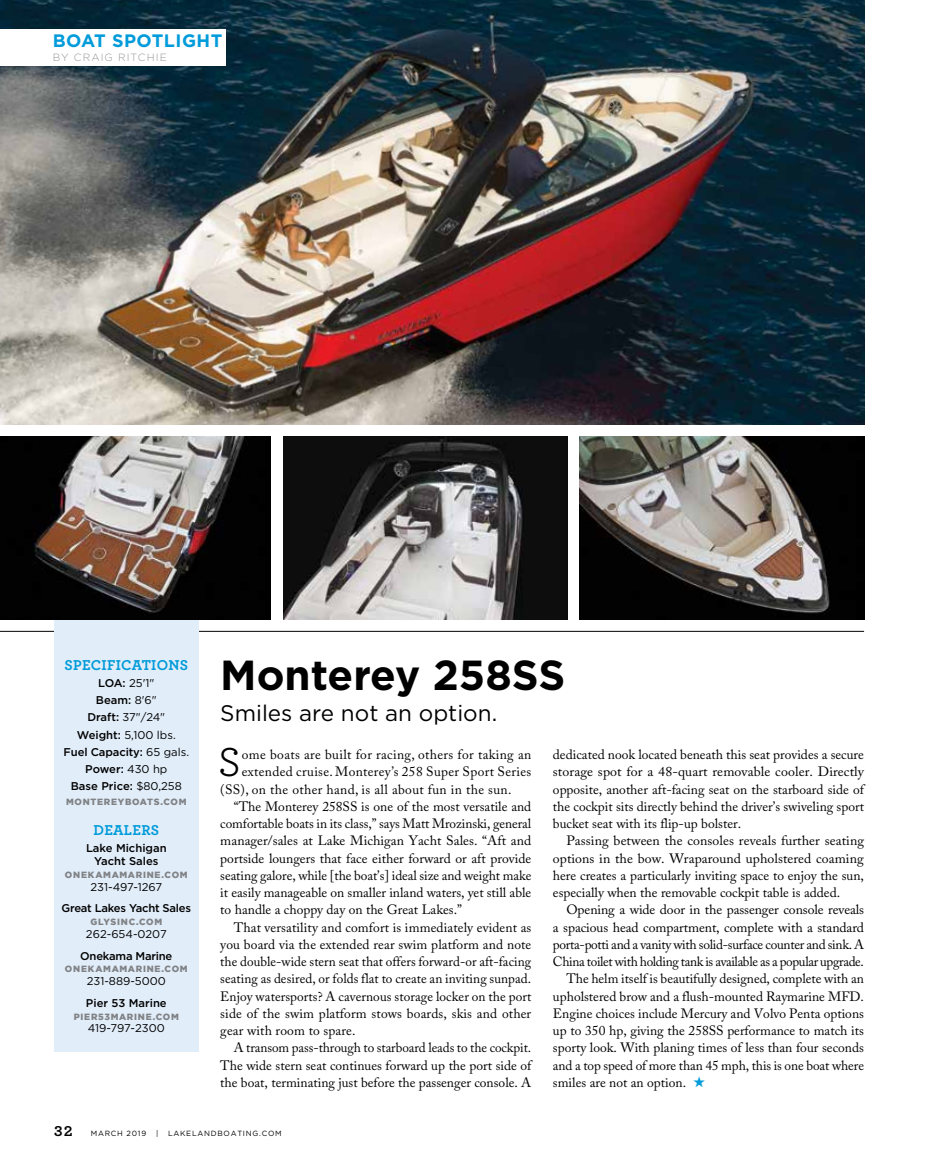
<style>
.page{position:relative;width:945px;height:1161px;background:#fff}
.page>*{position:absolute;margin:0;border:0;box-sizing:border-box;transform-origin:0 0}
.t1{font:42.3px "Archer";color:#000}
.t2{font:700 42px "Gotham";color:#000}
.t3{font:22.5px "Gotham";color:#000}
.t4{font:700 18px "Gotham";letter-spacing:.025em;color:#009bda}
.t5{font:700 15px "Archer";letter-spacing:.02em;color:#009bda}
.t6{font:13.5px/17.2px "Adobe Caslon Pro";color:#000;text-align:justify}
.t7{font:13.5px "Adobe Caslon Pro";letter-spacing:.025em;color:#000}
.t8{font:13.5px "Adobe Caslon Pro";letter-spacing:-.025em;color:#000}
.t9{font:13.5px "Adobe Caslon Pro";letter-spacing:-.02em;color:#000}
.t10{font:500 11.25px/17.1px "Gotham";letter-spacing:-.01em;color:#000;text-align:center}
.t11{font:11.25px "Gotham";color:#000}
.t12{font:300 10.5px "Gotham";letter-spacing:.1em;color:#939598}
.t13{font:900 9px "Gotham";letter-spacing:.08em;color:#808285}
.t14{font:7.5px "Gotham";letter-spacing:.1em;color:#000}
.s1{font-weight:400}
.s2{color:#009bda}
.s3{font-family:"Archer";font-weight:700;font-size:15px}
</style>
<div class="page">
<hr style="left:0;top:631px;width:864px;height:1px;background:#000">
<div style="left:54px;top:604px;width:145px;height:448px;background:#e1edf9"></div>
<img style="left:0;top:0;width:864px;height:425px">
<img style="left:0;top:436px;width:271px;height:184px">
<img style="left:580px;top:436px;width:284px;height:184px">
<img style="left:283px;top:436px;width:284px;height:184px">
<div style="left:0;top:29px;width:226px;height:37px;background:#fff"></div>
<h3 class="t4" style="left:53px;top:30px;width:171px">BOAT SPOTLIGHT</h3>
<p class="t12" style="left:53px;top:52px;width:115px">BY CRAIG RITCHIE</p>
<p class="t5" style="left:64px;top:653px;width:125px">SPECIFICATIONS</p>
<p class="t10" style="left:64px;top:675px;width:127px">LOA: <span class="s1">25'1"<br></span>Beam: <span class="s1">8'6"<br></span>Draft: <span class="s1">37"/24"<br></span>Weight: <span class="s1">5,100 lbs.<br></span>Fuel Capacity: <span class="s1">65 gals.<br></span>Power: <span class="s1">430 hp<br></span>Base Price: <span class="s1">$80,258</span></p>
<p class="t13" style="left:66px;top:797px;width:122px">MONTEREYBOATS.COM</p>
<p class="t5" style="left:93px;top:818px;width:67px">DEALERS</p>
<p class="t10" style="left:86px;top:842px;width:82px;line-height:12.8px">Lake Michigan<br>Yacht Sales</p>
<p class="t13" style="left:65px;top:870px;width:124px">ONEKAMAMARINE.COM</p>
<p class="t11" style="left:90px;top:880px;width:73px">231-497-1267</p>
<p class="t10" style="left:62px;top:900px;width:131px">Great Lakes Yacht Sales</p>
<p class="t13" style="left:90px;top:917px;width:73px">GLYSINC.COM</p>
<p class="t11" style="left:86px;top:928px;width:82px">262-654-0207</p>
<p class="t10" style="left:80px;top:947px;width:94px">Onekama Marine</p>
<p class="t13" style="left:65px;top:964px;width:124px">ONEKAMAMARINE.COM</p>
<p class="t11" style="left:87px;top:975px;width:81px">231-889-5000</p>
<p class="t10" style="left:86px;top:994px;width:82px">Pier 53 Marine</p>
<p class="t13" style="left:74px;top:1011px;width:107px">PIER53MARINE.COM</p>
<p class="t11" style="left:88px;top:1022px;width:79px">419-797-2300</p>
<h2 class="t2" style="left:220px;top:651px;width:346px">Monterey 258SS</h2>
<h3 class="t3" style="left:220px;top:701px;width:278px">Smiles are not an option.</h3>
<h1 class="t1" style="left:218px;top:733px;width:25px">S</h1>
<p class="t7" style="left:242px;top:746px;width:291px">ome boats are built for racing, others for taking an</p>
<p class="t6" style="left:553px;top:746px;width:313px">dedicated nook located beneath this seat provides a secure storage spot for a 48-quart removable cooler. Directly opposite, another aft-facing seat on the starboard side of the cockpit sits directly behind the driver’s swiveling sport bucket seat with its flip-up bolster.</p>
<p class="t6" style="left:553px;top:832px;width:313px;text-indent:14px">Passing between the consoles reveals further seating options in the bow. Wraparound upholstered coaming here creates a particularly inviting space to enjoy the sun, especially when the removable cockpit table is added.</p>
<p class="t6" style="left:566px;top:901px;width:299px">Opening a wide door in the passenger console reveals</p>
<p class="t6" style="left:553px;top:918px;width:313px">a spacious head compartment, complete with a standard</p>
<p class="t9" style="left:553px;top:936px;width:313px">porta-potti and a vanity with solid-surface counter and sink. A</p>
<p class="t8" style="left:553px;top:953px;width:312px">China toilet with holding tank is available as a popular upgrade.</p>
<p class="t6" style="left:566px;top:970px;width:299px">The helm itself is beautifully designed, complete with an</p>
<p class="t6" style="left:553px;top:987px;width:313px">upholstered brow and a flush-mounted Raymarine MFD.</p>
<p class="t6" style="left:553px;top:1004px;width:313px">Engine choices include Mercury and Volvo Penta options</p>
<p class="t6" style="left:553px;top:1022px;width:312px">up to 350 hp, giving the 258SS performance to match its</p>
<p class="t6" style="left:553px;top:1039px;width:313px">sporty look. With planing times of less than four seconds</p>
<p class="t6" style="left:553px;top:1056px;width:313px">and a top speed of more than 45 mph, this is one boat where</p>
<p class="t6" style="left:553px;top:1073px;width:154px">smiles are not an option. <span class="s2">★</span></p>
<p class="t7" style="left:242px;top:764px;width:291px">extended cruise. Monterey’s 258 Super Sport Series</p>
<p class="t7" style="left:220px;top:781px;width:293px">(SS), on the other hand, is all about fun in the sun.</p>
<p class="t6" style="left:234px;top:797px;width:299px">“The Monterey 258SS is one of the most versatile and</p>
<p class="t6" style="left:220px;top:815px;width:312px">comfortable boats in its class,” says Matt Mrozinski, general</p>
<p class="t6" style="left:220px;top:832px;width:313px">manager/sales at Lake Michigan Yacht Sales. “Aft and</p>
<p class="t6" style="left:220px;top:849px;width:312px">portside loungers that face either forward or aft provide</p>
<p class="t6" style="left:220px;top:866px;width:313px">seating galore, while [the boat’s] ideal size and weight make</p>
<p class="t6" style="left:220px;top:884px;width:313px">it easily manageable on smaller inland waters, yet still able</p>
<p class="t6" style="left:220px;top:901px;width:243px">to handle a choppy day on the Great Lakes.”</p>
<p class="t6" style="left:234px;top:918px;width:299px">That versatility and comfort is immediately evident as</p>
<p class="t6" style="left:220px;top:935px;width:313px">you board via the extended rear swim platform and note</p>
<p class="t6" style="left:220px;top:953px;width:312px">the double-wide stern seat that offers forward-or aft-facing</p>
<p class="t6" style="left:220px;top:970px;width:312px">seating as desired, or folds flat to create an inviting sunpad.</p>
<p class="t6" style="left:220px;top:987px;width:313px">Enjoy watersports? A cavernous storage locker on the port</p>
<p class="t6" style="left:220px;top:1004px;width:312px">side of the swim platform stows boards, skis and other</p>
<p class="t6" style="left:220px;top:1022px;width:137px">gear with room to spare.</p>
<p class="t6" style="left:234px;top:1039px;width:299px">A transom pass-through to starboard leads to the cockpit.</p>
<p class="t6" style="left:220px;top:1056px;width:313px">The wide stern seat continues forward up the port side of</p>
<p class="t6" style="left:220px;top:1073px;width:313px">the boat, terminating just before the passenger console. A</p>
<p class="t14" style="left:54px;top:1129px;width:94px"><span class="s3">32</span> MARCH 2019</p>
<p class="t14" style="left:156px;top:1129px;width:4px">|</p>
<p class="t14" style="left:168px;top:1129px;width:115px">LAKELANDBOATING.COM</p>
</div>
